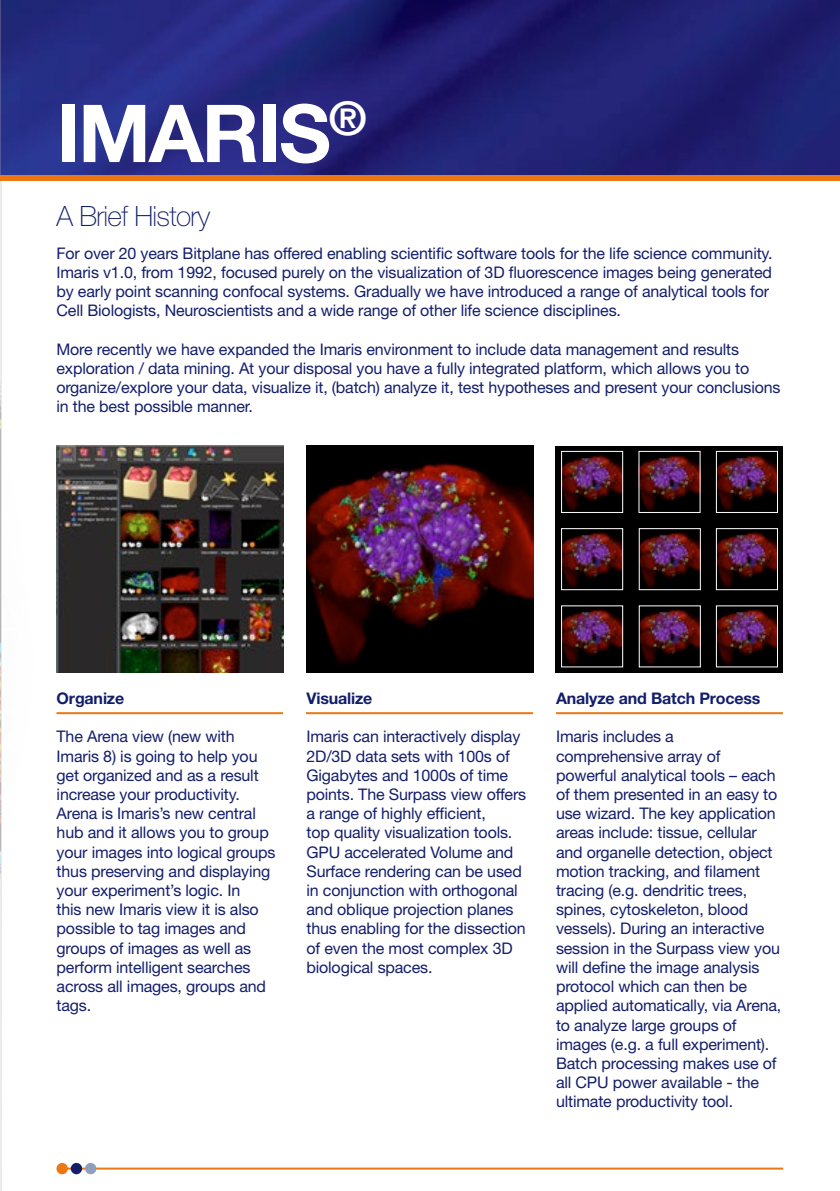
<style>
.page{position:relative;width:840px;height:1191px;background:#fff}
.page>*{position:absolute;margin:0;border:0;box-sizing:border-box;transform-origin:0 0}
.t1{font:700 80px "Helvetica Neue LT Std";letter-spacing:-.025em;color:#fff}
.t2{font:100 28px "Helvetica Neue LT Std";letter-spacing:-.025em;color:#131e6b}
.t3{font:16px/19.2px "Helvetica Neue LT Std";letter-spacing:-.01em;color:#131e6b}
.t4{font:700 16px "Helvetica Neue LT Std";letter-spacing:-.01em;color:#131e6b}
</style>
<div class="page">
<img style="left:0;top:0;width:839px;height:1191px">
<hr style="left:61px;top:1167px;width:721px;height:2px;background:#ed7713">
<div style="left:57px;top:1164px;width:10px;height:9px;background:#ed7713;border-radius:50%"></div>
<div style="left:56px;top:1163px;width:12px;height:11px;border:2px solid #ed7713;border-radius:50%"></div>
<div style="left:86px;top:1164px;width:9px;height:9px;background:#8e9ebc;border-radius:50%"></div>
<div style="left:85px;top:1163px;width:11px;height:11px;border:2px solid #8e9ebc;border-radius:50%"></div>
<div style="left:555px;top:446px;width:227px;height:226px;background:#000"></div>
<img style="left:562px;top:453px;width:58px;height:58px">
<div style="left:560px;top:451px;width:62px;height:62px;border:1px solid #fff"></div>
<img style="left:562px;top:530px;width:58px;height:58px">
<div style="left:560px;top:528px;width:62px;height:62px;border:1px solid #fff"></div>
<img style="left:562px;top:607px;width:58px;height:58px">
<img style="left:640px;top:455px;width:58px;height:56px">
<div style="left:638px;top:451px;width:62px;height:62px;border:1px solid #fff"></div>
<img style="left:640px;top:532px;width:58px;height:56px">
<div style="left:638px;top:528px;width:62px;height:62px;border:1px solid #fff"></div>
<img style="left:640px;top:609px;width:58px;height:56px">
<img style="left:717px;top:455px;width:58px;height:56px">
<div style="left:715px;top:451px;width:62px;height:62px;border:1px solid #fff"></div>
<img style="left:717px;top:532px;width:58px;height:56px">
<div style="left:715px;top:528px;width:62px;height:62px;border:1px solid #fff"></div>
<img style="left:717px;top:609px;width:58px;height:56px">
<div style="left:72px;top:1164px;width:9px;height:9px;background:#131e6b;border-radius:50%"></div>
<div style="left:71px;top:1163px;width:11px;height:11px;border:2px solid #131e6b;border-radius:50%"></div>
<div style="left:0;top:175px;width:839px;height:6px;background:#ed7713"></div>
<img style="left:56px;top:446px;width:227px;height:226px">
<hr style="left:56px;top:712px;width:726px;height:2px;background:#ed7713">
<div style="left:283px;top:706px;width:23px;height:12px;background:#fff"></div>
<div style="left:533px;top:706px;width:23px;height:12px;background:#fff"></div>
<img style="left:306px;top:446px;width:227px;height:226px">
<h1 class="t1" style="left:56px;top:84px;width:311px">IMARIS<sup>®</sup></h1>
<h2 class="t2" style="left:56px;top:200px;width:155px">A Brief History</h2>
<p class="t3" style="left:56px;top:243px;width:717px">For over 20 years Bitplane has offered enabling scientific software tools for the life science community.<br>Imaris v1.0, from 1992, focused purely on the visualization of 3D fluorescence images being generated by early point scanning confocal systems. Gradually we have introduced a range of analytical tools for Cell Biologists, Neuroscientists and a wide range of other life science disciplines.</p>
<p class="t3" style="left:56px;top:339px;width:725px">More recently we have expanded the Imaris environment to include data management and results exploration / data mining. At your disposal you have a fully integrated platform, which allows you to organize/explore your data, visualize it, (batch) analyze it, test hypotheses and present your conclusions in the best possible manner.</p>
<p class="t4" style="left:57px;top:688px;width:69px">Organize</p>
<p class="t3" style="left:57px;top:727px;width:220px">The Arena view (new with<br>Imaris 8) is going to help you get organized and as a result increase your productivity.<br>Arena is Imaris’s new central hub and it allows you to group your images into logical groups thus preserving and displaying your experiment’s logic. In<br>this new Imaris view it is also possible to tag images and groups of images as well as perform intelligent searches across all images, groups and tags.</p>
<p class="t4" style="left:306px;top:688px;width:67px">Visualize</p>
<p class="t3" style="left:306px;top:727px;width:221px">Imaris can interactively display<br>2D/3D data sets with 100s of<br>Gigabytes and 1000s of time points. The Surpass view offers a range of highly efficient,<br>top quality visualization tools.<br>GPU accelerated Volume and<br>Surface rendering can be used in conjunction with orthogonal and oblique projection planes thus enabling for the dissection of even the most complex 3D biological spaces.</p>
<p class="t4" style="left:555px;top:688px;width:206px">Analyze and Batch Process</p>
<p class="t3" style="left:555px;top:727px;width:227px">Imaris includes a comprehensive array of powerful analytical tools – each of them presented in an easy to use wizard. The key application areas include: tissue, cellular and organelle detection, object motion tracking, and filament tracing (e.g. dendritic trees, spines, cytoskeleton, blood vessels). During an interactive session in the Surpass view you will define the image analysis protocol which can then be applied automatically, via Arena, to analyze large groups of images (e.g. a full experiment).<br>Batch processing makes use of all CPU power available - the ultimate productivity tool.</p>
</div>
